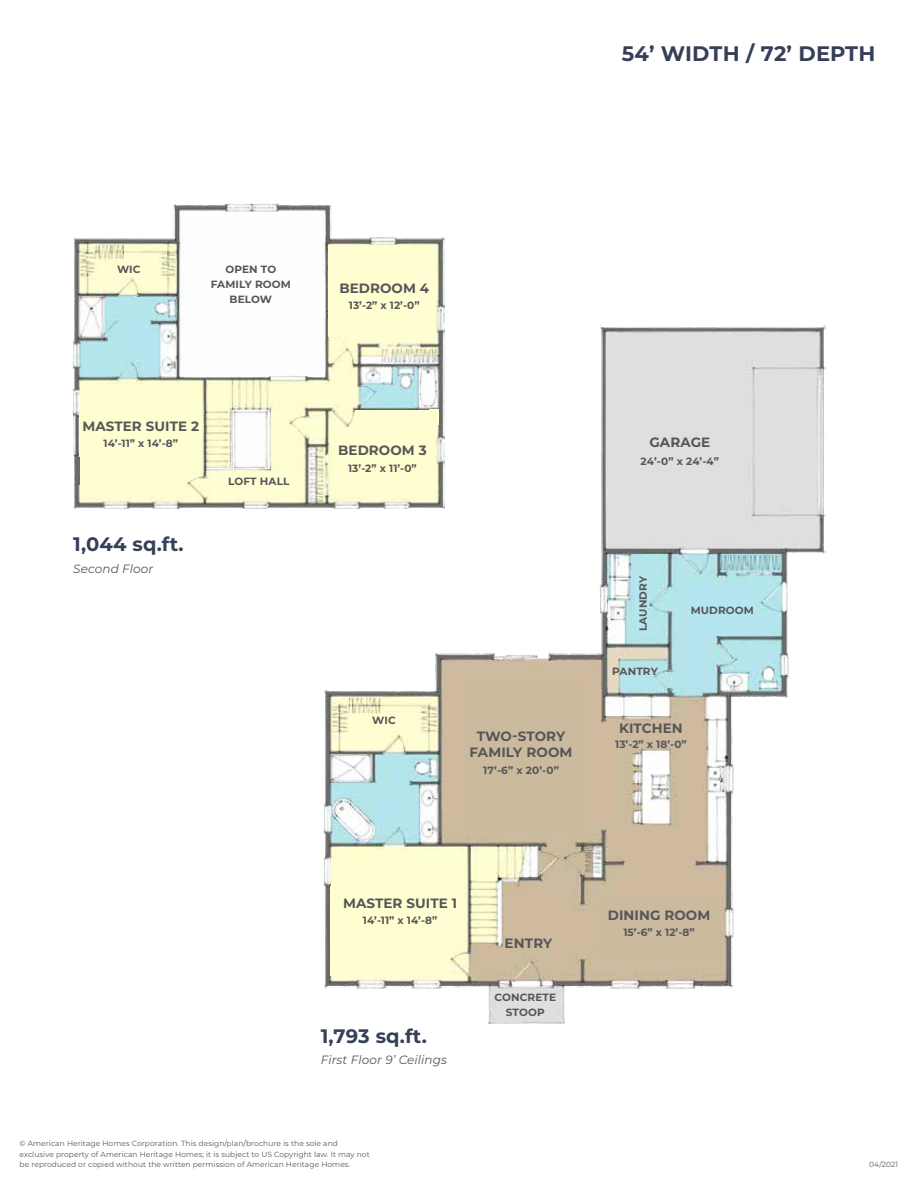
<style>
.page{position:relative;width:918px;height:1188px;background:#fff}
.page>*{position:absolute;margin:0;border:0;box-sizing:border-box;transform-origin:0 0}
.t1{font:700 21px "Montserrat";letter-spacing:.01em;color:#353f57}
.t2{font:700 19.5px "Montserrat";letter-spacing:.01em;color:#353f57}
.t3{font:700 13.5px/16.5px "Montserrat";letter-spacing:.005em;color:#565659;text-align:center}
.t4{font:italic 12px "Montserrat";letter-spacing:.01em;color:#565659}
.t5{font:700 10.5px/15px "Montserrat";letter-spacing:.01em;color:#565659;text-align:center}
.t6{font:7.5px/10.5px "Montserrat";letter-spacing:.01em;color:#565659}
</style>
<div class="page">
<img style="left:323px;top:325px;width:502px;height:699px">
<img style="left:73px;top:203px;width:372px;height:305px">
<div style="left:332px;top:859px;width:78px;height:27px;background:#fffed1"></div>
<div style="left:330px;top:886px;width:77px;height:89px;background:#fffed1"></div>
<div style="left:597px;top:896px;width:120px;height:65px;background:#ccba9e"></div>
<div style="left:355px;top:410px;width:77px;height:87px;background:#fffed1"></div>
<div style="left:429px;top:410px;width:9px;height:15px;background:#fffed1"></div>
<div style="left:328px;top:245px;width:76px;height:92px;background:#fffed1"></div>
<div style="left:79px;top:413px;width:77px;height:71px;background:#fffed1"></div>
<hr style="left:76px;top:457px;width:3px;height:28px;background:#6b6b6b">
<div style="left:80px;top:386px;width:77px;height:71px;background:#fffed1"></div>
<div style="left:465px;top:680px;width:120px;height:150px;background:#ccba9e"></div>
<h1 class="t1" style="left:622px;top:38px;width:255px">54’ WIDTH / 72’ DEPTH</h1>
<h3 class="t5" style="left:117px;top:261px;width:25px">WIC</h3>
<h3 class="t5" style="left:211px;top:261px;width:82px">OPEN TO<br>FAMILY ROOM<br>BELOW</h3>
<h3 class="t3" style="left:83px;top:417px;width:118px">MASTER SUITE 2</h3>
<h3 class="t5" style="left:104px;top:435px;width:76px">14’-11” x 14’-8”</h3>
<h2 class="t2" style="left:73px;top:530px;width:112px">1,044 sq.ft.</h2>
<h3 class="t4" style="left:73px;top:560px;width:82px">Second Floor</h3>
<h3 class="t5" style="left:228px;top:473px;width:63px">LOFT HALL</h3>
<h3 class="t3" style="left:339px;top:279px;width:91px">BEDROOM 4</h3>
<h3 class="t5" style="left:349px;top:298px;width:72px">13’-2” x 12’-0”</h3>
<h3 class="t3" style="left:338px;top:442px;width:90px">BEDROOM 3</h3>
<h3 class="t5" style="left:348px;top:460px;width:70px">13’-2” x 11’-0”</h3>
<h3 class="t5" style="left:372px;top:712px;width:25px">WIC</h3>
<h3 class="t3" style="left:649px;top:433px;width:63px">GARAGE</h3>
<h3 class="t5" style="left:641px;top:453px;width:80px">24’-0” x 24’-4”</h3>
<h3 class="t3" style="left:470px;top:727px;width:104px">TWO-STORY<br>FAMILY ROOM</h3>
<h3 class="t5" style="left:483px;top:762px;width:77px">17’-6” x 20’-0”</h3>
<h3 class="t5" style="left:635px;top:631px;width:57px;rotate:-90deg">LAUNDRY</h3>
<h3 class="t5" style="left:612px;top:664px;width:47px">PANTRY</h3>
<h3 class="t5" style="left:691px;top:602px;width:65px">MUDROOM</h3>
<h3 class="t3" style="left:619px;top:719px;width:65px">KITCHEN</h3>
<h3 class="t5" style="left:615px;top:736px;width:73px">13’-2” x 18’-0”</h3>
<h3 class="t3" style="left:343px;top:894px;width:115px">MASTER SUITE 1</h3>
<h3 class="t5" style="left:363px;top:913px;width:76px">14’-11” x 14’-8”</h3>
<h2 class="t2" style="left:321px;top:1022px;width:108px">1,793 sq.ft.</h2>
<h3 class="t4" style="left:321px;top:1051px;width:128px">First Floor 9’ Ceilings</h3>
<p class="t6" style="left:20px;top:1138px;width:352px">© American Heritage Homes Corporation. This design/plan/brochure is the sole and exclusive property of American Heritage Homes; it is subject to US Copyright law. It may not be reproduced or copied without the written permission of American Heritage Homes.</p>
<h3 class="t3" style="left:505px;top:934px;width:49px">ENTRY</h3>
<h3 class="t5" style="left:495px;top:989px;width:63px">CONCRETE<br>STOOP</h3>
<h3 class="t3" style="left:608px;top:906px;width:104px">DINING ROOM</h3>
<h3 class="t5" style="left:623px;top:925px;width:73px">15’-6” x 12’-8”</h3>
<p class="t6" style="left:869px;top:1159px;width:31px">04/2021</p>
</div>
